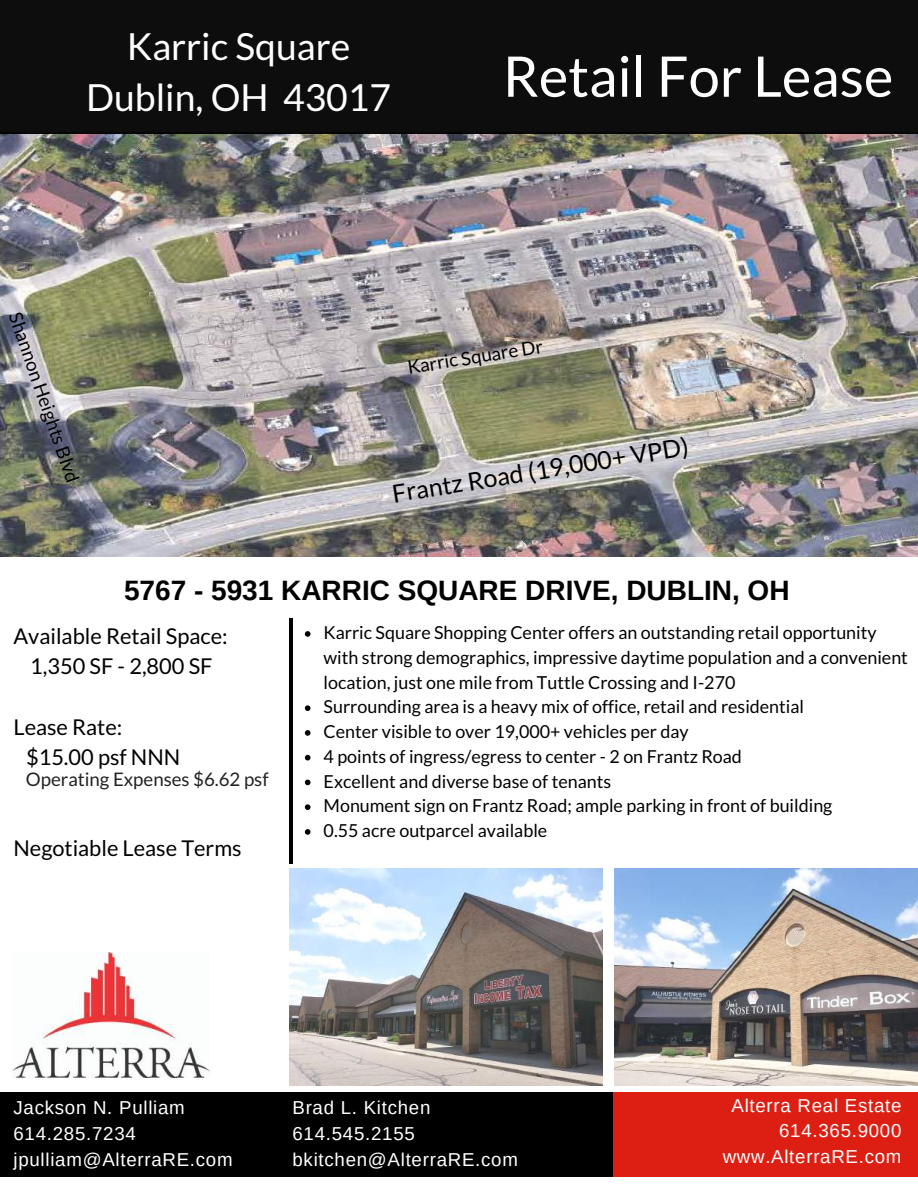
<style>
.page{position:relative;width:918px;height:1188px;background:#fff}
.page>*{position:absolute;margin:0;border:0;box-sizing:border-box;transform-origin:0 0}
.t1{font:55.95px "Lato";color:#fff}
.t2{font:37.35px/51.8px "Lato";color:#fff;text-align:center}
.t3{font:700 28.05px "Arimo";color:#000}
.t4{font:24.9px "Lato";color:#000}
.t5{font:21.75px/30.3px "Lato";color:#000;text-align:center}
.t6{font:18.75px/25.8px "Arimo";letter-spacing:.04em;color:#fff}
.t7{font:18.75px "Lato";color:#222}
.t8{font:18.75px "Lato";color:#000}
.t9{font:18.6px "Lato";color:#000}
.t10{font:17.85px/24.8px "Lato";color:#000}
</style>
<div class="page">
<img style="left:0;top:134px;width:918px;height:423px">
<div style="left:0;top:0;width:918px;height:134px;background:#0d0d0d"></div>
<div style="left:0;top:1092px;width:615px;height:85px;background:#000"></div>
<div style="left:614px;top:1092px;width:304px;height:85px;background:#dd1f13"></div>
<svg style="left:305px;top:631px;width:5px;height:6px"></svg>
<svg style="left:305px;top:705px;width:5px;height:6px"></svg>
<svg style="left:305px;top:730px;width:5px;height:6px"></svg>
<svg style="left:305px;top:755px;width:5px;height:5px"></svg>
<svg style="left:305px;top:780px;width:5px;height:5px"></svg>
<svg style="left:305px;top:804px;width:5px;height:6px"></svg>
<svg style="left:305px;top:829px;width:5px;height:6px"></svg>
<hr style="left:289px;top:606px;width:3px;height:258px;background:#000">
<img style="left:12px;top:953px;width:197px;height:125px">
<img style="left:289px;top:868px;width:314px;height:218px">
<img style="left:614px;top:868px;width:304px;height:218px">
<div style="left:280px;top:606px;width:20px;height:12px;background:#fff"></div>
<h2 class="t2" style="left:86px;top:19px;width:307px">Karric Square<br>Dublin, OH 43017</h2>
<h1 class="t1" style="left:503px;top:42px;width:392px">Retail For Lease</h1>
<p class="t9" style="left:26px;top:309px;width:180px;rotate:71deg">Shannon Heights Blvd</p>
<p class="t8" style="left:406px;top:356px;width:138px;rotate:-9deg">Karric Square Dr</p>
<h3 class="t4" style="left:390px;top:478px;width:301px;rotate:-9deg">Frantz Road (19,000+ VPD)</h3>
<h3 class="t3" style="left:124px;top:574px;width:667px">5767 - 5931 KARRIC SQUARE DRIVE, DUBLIN, OH</h3>
<p class="t5" style="left:14px;top:620px;width:216px">Available Retail Space:<br>1,350 SF - 2,800 SF</p>
<p class="t10" style="left:324px;top:620px;width:586px">Karric Square Shopping Center offers an outstanding retail opportunity with strong demographics, impressive daytime population and a convenient location, just one mile from Tuttle Crossing and I-270<br>Surrounding area is a heavy mix of office, retail and residential<br>Center visible to over 19,000+ vehicles per day<br>4 points of ingress/egress to center - 2 on Frantz Road<br>Excellent and diverse base of tenants<br>Monument sign on Frantz Road; ample parking in front of building<br>0.55 acre outparcel available</p>
<p class="t5" style="left:26px;top:711px;width:156px;text-align:left;text-indent:-13px">Lease Rate: $15.00 psf NNN</p>
<p class="t7" style="left:26px;top:768px;width:244px">Operating Expenses $6.62 psf</p>
<p class="t5" style="left:14px;top:833px;width:230px">Negotiable Lease Terms</p>
<p class="t6" style="left:14px;top:1094px;width:221px">Jackson N. Pulliam<br>614.285.7234 jpulliam@AlterraRE.com</p>
<p class="t6" style="left:723px;top:1092px;width:180px;text-align:right">Alterra Real Estate<br>614.365.9000 www.AlterraRE.com</p>
<p class="t6" style="left:292px;top:1094px;width:227px">Brad L. Kitchen<br>614.545.2155 bkitchen@AlterraRE.com</p>
</div>
